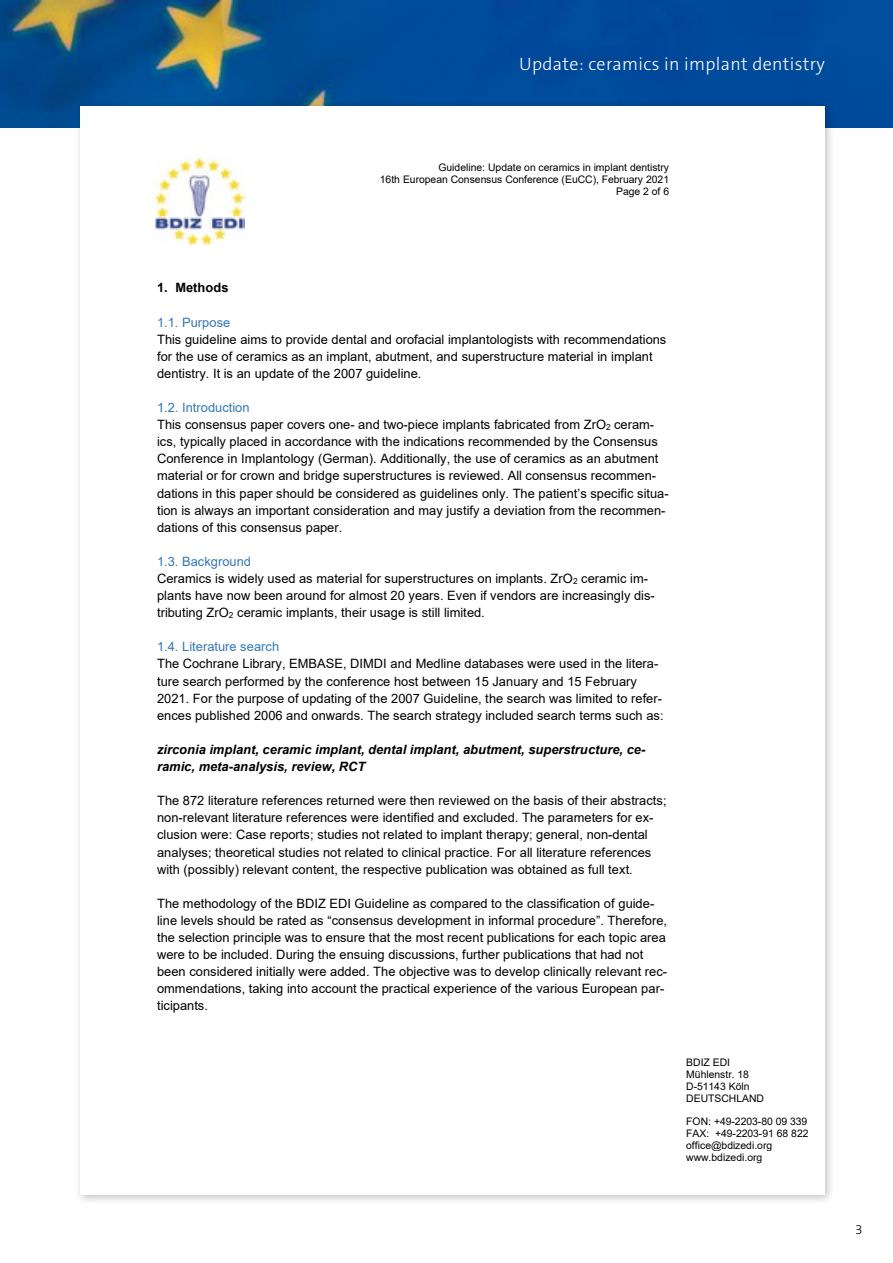
<style>
.page{position:relative;width:893px;height:1263px;background:#fff}
.page>*{position:absolute;margin:0;border:0;box-sizing:border-box;transform-origin:0 0}
.t1{font:300 18px "The Sans C5";letter-spacing:.02em;color:#fff}
.t2{font:300 13.5px "The Sans C5";color:#000}
.t3{font:12.9px/17.1px "Arial";color:#000}
.t4{font:italic 700 12.9px/17.2px "Arial";color:#000}
.t5{font:12.9px "Arial";color:#3376b6}
.t6{font:700 12.9px "Arial";letter-spacing:.005em;color:#000}
.t7{font:10.35px/12px "Arial";letter-spacing:-.005em;color:#000}
.s1{color:#3376b6}
.s2{font-size:8.4px}
</style>
<div class="page">
<img style="left:0;top:0;width:893px;height:128px">
<div style="left:75px;top:100px;width:760px;height:1104px;background:#000;opacity:.25"></div>
<div style="left:81px;top:106px;width:744px;height:1089px;background:#fff"></div>
<img style="left:155px;top:157px;width:90px;height:89px">
<h1 class="t1" style="left:519px;top:53px;width:307px">Update: ceramics in implant dentistry</h1>
<p class="t7" style="left:380px;top:161px;width:291px;text-align:right">Guideline: Update on ceramics in implant dentistry<br>16th European Consensus Conference (EuCC), February 2021<br>Page 2 of 6</p>
<p class="t6" style="left:157px;top:279px;width:73px">1. Methods</p>
<p class="t5" style="left:157px;top:313px;width:75px">1.1. Purpose</p>
<p class="t3" style="left:157px;top:331px;width:511px">This guideline aims to provide dental and orofacial implantologists with recommendations for the use of ceramics as an implant, abutment, and superstructure material in implant dentistry. It is an update of the 2007 guideline.</p>
<p class="t3" style="left:157px;top:399px;width:513px"><span class="s1">1.2. Introduction<br></span>This consensus paper covers one- and two-piece implants fabricated from ZrO<span class="s2">2</span> ceram&shy;ics, typically placed in accordance with the indications recommended by the Consensus Conference in Implantology (German). Additionally, the use of ceramics as an abutment material or for crown and bridge superstructures is reviewed. All consensus recommen&shy;dations in this paper should be considered as guidelines only. The patient’s specific situa&shy;tion is always an important consideration and may justify a deviation from the recommen&shy;dations of this consensus paper.</p>
<p class="t3" style="left:157px;top:553px;width:499px"><span class="s1">1.3. Background<br></span>Ceramics is widely used as material for superstructures on implants. ZrO<span class="s2">2</span> ceramic im&shy;plants have now been around for almost 20 years. Even if vendors are increasingly dis&shy;tributing ZrO<span class="s2">2</span> ceramic implants, their usage is still limited.</p>
<p class="t5" style="left:157px;top:638px;width:124px">1.4. Literature search</p>
<p class="t3" style="left:157px;top:655px;width:508px">The Cochrane Library, EMBASE, DIMDI and Medline databases were used in the litera&shy;ture search performed by the conference host between 15 January and 15 February 2021. For the purpose of updating of the 2007 Guideline, the search was limited to refer&shy;ences published 2006 and onwards. The search strategy included search terms such as:</p>
<p class="t4" style="left:157px;top:741px;width:490px">zirconia implant, ceramic implant, dental implant, abutment, superstructure, ce&shy;ramic, meta-analysis, review, RCT</p>
<p class="t3" style="left:157px;top:792px;width:511px">The 872 literature references returned were then reviewed on the basis of their abstracts; non-relevant literature references were identified and excluded. The parameters for ex&shy;clusion were: Case reports; studies not related to implant therapy; general, non-dental analyses; theoretical studies not related to clinical practice. For all literature references with (possibly) relevant content, the respective publication was obtained as full text.</p>
<p class="t3" style="left:157px;top:894px;width:511px">The methodology of the BDIZ EDI Guideline as compared to the classification of guide&shy;line levels should be rated as “consensus development in informal procedure”. Therefore, the selection principle was to ensure that the most recent publications for each topic area were to be included. During the ensuing discussions, further publications that had not been considered initially were added. The objective was to develop clinically relevant rec&shy;ommendations, taking into account the practical experience of the various European par&shy;ticipants.</p>
<p class="t7" style="left:686px;top:1056px;width:79px">BDIZ EDI<br>Mühlenstr. 18<br>D-51143 Köln<br>DEUTSCHLAND</p>
<p class="t7" style="left:686px;top:1115px;width:124px">FON: +49-2203-80 09 339<br>FAX: +49-2203-91 68 822 office@bdizedi.org www.bdizedi.org</p>
<p class="t2" style="left:855px;top:1221px;width:9px">3</p>
</div>
